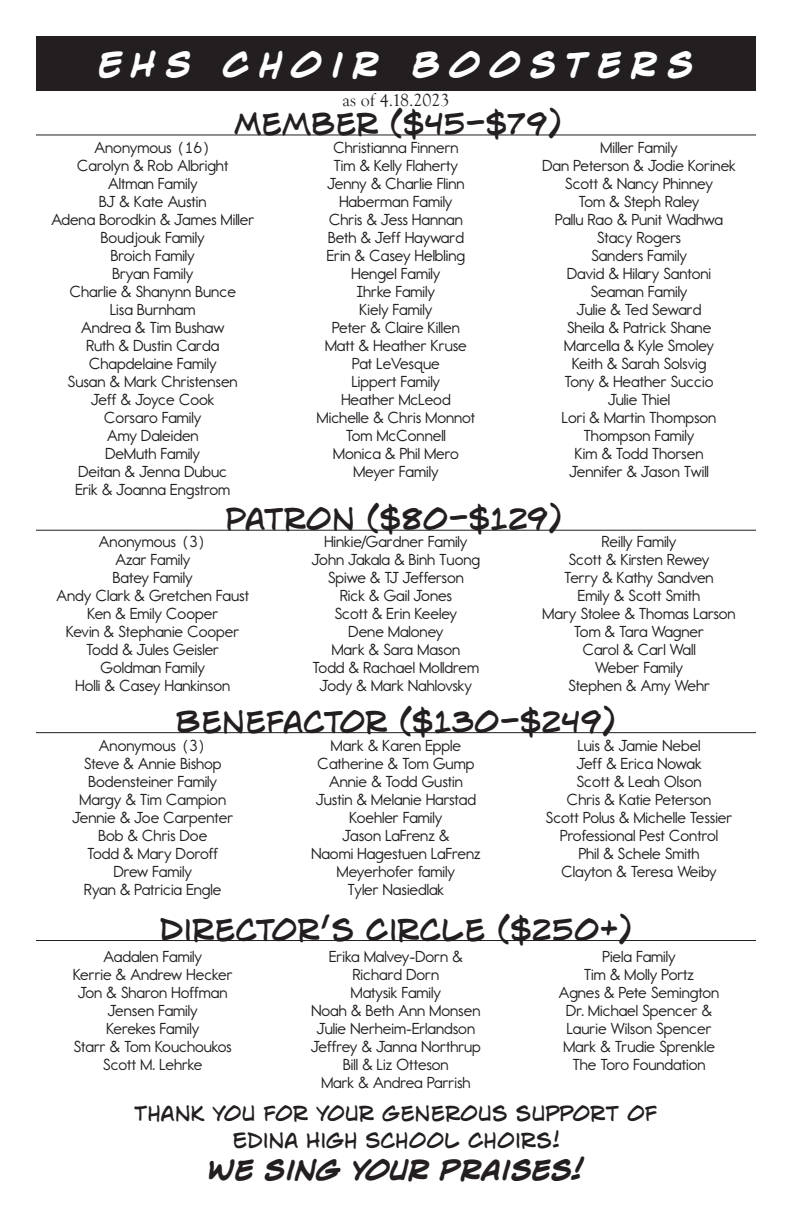
<style>
.page{position:relative;width:792px;height:1224px;background:#fff}
.page>*{position:absolute;margin:0;border:0;box-sizing:border-box;transform-origin:0 0}
.Headers{font:italic 700 32.4px "Lint Mc Cree Intl BB";letter-spacing:.3em;color:#fff}
.t1{font:32px "Lint Mc Cree Intl BB";color:#231f20}
.t2{font:italic 700 26px "Lint Mc Cree Intl BB";color:#231f20}
.t3{font:22px/26.4px "Lint Mc Cree Intl BB";color:#231f20;text-align:center}
.t4{font:18px "Goudy Old Style T";color:#231f20}
.t5{font:16px/18px "Report School Rg";color:#231f20;text-align:center}
</style>
<div class="page">
<div style="left:36px;top:36px;width:720px;height:55px;background:#231f20"></div>
<hr style="left:36px;top:135px;width:720px;height:1px;background:#231f20">
<hr style="left:36px;top:530px;width:720px;height:1px;background:#231f20">
<hr style="left:36px;top:732px;width:720px;height:1px;background:#231f20">
<hr style="left:36px;top:940px;width:720px;height:1px;background:#231f20">
<p class="Headers" style="left:97px;top:44px;width:599px">EHS CHOIR BOOSTERS</p>
<p class="t4" style="left:343px;top:91px;width:108px">as of 4.18.2023</p>
<p class="t1" style="left:234px;top:103px;width:329px">MEMBER ($45-$79)</p>
<p class="t5" style="left:95px;top:139px;width:118px">Anonymous (16)</p>
<p class="t5" style="left:77px;top:157px;width:153px">Carolyn &amp; Rob Albright</p>
<p class="t5" style="left:108px;top:175px;width:91px">Altman Family</p>
<p class="t5" style="left:99px;top:193px;width:109px">BJ &amp; Kate Austin</p>
<p class="t5" style="left:51px;top:211px;width:204px">Adena Borodkin &amp; James Miller</p>
<p class="t5" style="left:101px;top:229px;width:105px">Boudjouk Family</p>
<p class="t5" style="left:111px;top:247px;width:85px">Broich Family</p>
<p class="t5" style="left:112px;top:265px;width:82px">Bryan Family</p>
<p class="t5" style="left:70px;top:283px;width:168px">Charlie &amp; Shanynn Bunce</p>
<p class="t5" style="left:110px;top:301px;width:87px">Lisa Burnham</p>
<p class="t5" style="left:81px;top:319px;width:145px">Andrea &amp; Tim Bushaw</p>
<p class="t5" style="left:86px;top:337px;width:134px">Ruth &amp; Dustin Carda</p>
<p class="t5" style="left:89px;top:355px;width:129px">Chapdelaine Family</p>
<p class="t5" style="left:68px;top:373px;width:171px">Susan &amp; Mark Christensen</p>
<p class="t5" style="left:91px;top:391px;width:125px">Jeff &amp; Joyce Cook</p>
<p class="t5" style="left:104px;top:409px;width:99px">Corsaro Family</p>
<p class="t5" style="left:107px;top:427px;width:93px">Amy Daleiden</p>
<p class="t5" style="left:105px;top:445px;width:96px">DeMuth Family</p>
<p class="t5" style="left:78px;top:463px;width:150px">Deitan &amp; Jenna Dubuc</p>
<p class="t5" style="left:75px;top:481px;width:156px">Erik &amp; Joanna Engstrom</p>
<p class="t5" style="left:317px;top:139px;width:160px">Christianna Finnern<br>Tim &amp; Kelly Flaherty<br>Jenny &amp; Charlie Flinn<br>Haberman Family<br>Chris &amp; Jess Hannan<br>Beth &amp; Jeff Hayward<br>Erin &amp; Casey Helbling<br>Hengel Family<br>Ihrke Family<br>Kiely Family<br>Peter &amp; Claire Killen<br>Matt &amp; Heather Kruse<br>Pat LeVesque<br>Lippert Family<br>Heather McLeod<br>Michelle &amp; Chris Monnot<br>Tom McConnell<br>Monica &amp; Phil Mero<br>Meyer Family</p>
<p class="t5" style="left:542px;top:139px;width:195px">Miller Family<br>Dan Peterson &amp; Jodie Korinek<br>Scott &amp; Nancy Phinney<br>Tom &amp; Steph Raley<br>Pallu Rao &amp; Punit Wadhwa<br>Stacy Rogers<br>Sanders Family<br>David &amp; Hilary Santoni<br>Seaman Family<br>Julie &amp; Ted Seward<br>Sheila &amp; Patrick Shane<br>Marcella &amp; Kyle Smoley<br>Keith &amp; Sarah Solsvig<br>Tony &amp; Heather Succio<br>Julie Thiel<br>Lori &amp; Martin Thompson<br>Thompson Family<br>Kim &amp; Todd Thorsen<br>Jennifer &amp; Jason Twill</p>
<p class="t1" style="left:225px;top:499px;width:339px">PATRON ($80-$129)</p>
<p class="t5" style="left:99px;top:532px;width:109px">Anonymous (3)</p>
<p class="t5" style="left:115px;top:550px;width:76px">Azar Family</p>
<p class="t5" style="left:113px;top:568px;width:81px">Batey Family</p>
<p class="t5" style="left:57px;top:586px;width:194px">Andy Clark &amp; Gretchen Faust</p>
<p class="t5" style="left:88px;top:604px;width:132px">Ken &amp; Emily Cooper</p>
<p class="t5" style="left:66px;top:622px;width:175px">Kevin &amp; Stephanie Cooper</p>
<p class="t5" style="left:87px;top:640px;width:134px">Todd &amp; Jules Geisler</p>
<p class="t5" style="left:101px;top:658px;width:106px">Goldman Family</p>
<p class="t5" style="left:76px;top:676px;width:156px">Holli &amp; Casey Hankinson</p>
<p class="t5" style="left:312px;top:532px;width:170px">Hinkie/Gardner Family<br>John Jakala &amp; Binh Tuong<br>Spiwe &amp; TJ Jefferson<br>Rick &amp; Gail Jones<br>Scott &amp; Erin Keeley<br>Dene Maloney<br>Mark &amp; Sara Mason<br>Todd &amp; Rachael Molldrem<br>Jody &amp; Mark Nahlovsky</p>
<p class="t5" style="left:543px;top:532px;width:195px">Reilly Family<br>Scott &amp; Kirsten Rewey<br>Terry &amp; Kathy Sandven<br>Emily &amp; Scott Smith<br>Mary Stolee &amp; Thomas Larson<br>Tom &amp; Tara Wagner<br>Carol &amp; Carl Wall<br>Weber Family<br>Stephen &amp; Amy Wehr</p>
<p class="t1" style="left:176px;top:701px;width:442px">BENEFACTOR ($130-$249)</p>
<p class="t5" style="left:99px;top:736px;width:109px">Anonymous (3)</p>
<p class="t5" style="left:84px;top:754px;width:139px">Steve &amp; Annie Bishop</p>
<p class="t5" style="left:89px;top:772px;width:130px">Bodensteiner Family</p>
<p class="t5" style="left:80px;top:790px;width:148px">Margy &amp; Tim Campion</p>
<p class="t5" style="left:73px;top:808px;width:162px">Jennie &amp; Joe Carpenter</p>
<p class="t5" style="left:98px;top:826px;width:110px">Bob &amp; Chris Doe</p>
<p class="t5" style="left:87px;top:844px;width:132px">Todd &amp; Mary Doroff</p>
<p class="t5" style="left:114px;top:862px;width:80px">Drew Family</p>
<p class="t5" style="left:84px;top:880px;width:139px">Ryan &amp; Patricia Engle</p>
<p class="t5" style="left:311px;top:736px;width:171px">Mark &amp; Karen Epple<br>Catherine &amp; Tom Gump<br>Annie &amp; Todd Gustin<br>Justin &amp; Melanie Harstad<br>Koehler Family<br>Jason LaFrenz &amp;<br>Naomi Hagestuen LaFrenz<br>Meyerhofer family<br>Tyler Nasiedlak</p>
<p class="t5" style="left:546px;top:736px;width:188px">Luis &amp; Jamie Nebel<br>Jeff &amp; Erica Nowak<br>Scott &amp; Leah Olson<br>Chris &amp; Katie Peterson<br>Scott Polus &amp; Michelle Tessier<br>Professional Pest Control<br>Phil &amp; Schele Smith<br>Clayton &amp; Teresa Weiby</p>
<p class="t1" style="left:160px;top:909px;width:474px">DIRECTOR’S CIRCLE ($250+)</p>
<p class="t5" style="left:103px;top:948px;width:100px">Aadalen Family</p>
<p class="t5" style="left:73px;top:966px;width:161px">Kerrie &amp; Andrew Hecker</p>
<p class="t5" style="left:78px;top:984px;width:151px">Jon &amp; Sharon Hoffman</p>
<p class="t5" style="left:108px;top:1002px;width:91px">Jensen Family</p>
<p class="t5" style="left:106px;top:1020px;width:94px">Kerekes Family</p>
<p class="t5" style="left:74px;top:1038px;width:159px">Starr &amp; Tom Kouchoukos</p>
<p class="t5" style="left:103px;top:1056px;width:101px">Scott M. Lehrke</p>
<p class="t5" style="left:311px;top:948px;width:171px">Erika Malvey-Dorn &amp;<br>Richard Dorn<br>Matysik Family<br>Noah &amp; Beth Ann Monsen<br>Julie Nerheim-Erlandson<br>Jeffrey &amp; Janna Northrup<br>Bill &amp; Liz Otteson<br>Mark &amp; Andrea Parrish</p>
<p class="t5" style="left:559px;top:948px;width:162px">Piela Family<br>Tim &amp; Molly Portz<br>Agnes &amp; Pete Semington<br>Dr. Michael Spencer &amp;<br>Laurie Wilson Spencer<br>Mark &amp; Trudie Sprenkle<br>The Toro Foundation</p>
<p class="t3" style="left:134px;top:1099px;width:525px">THANK YOU FOR YOUR GENEROUS SUPPORT OF<br>EDINA HIGH SCHOOL CHOIRS!</p>
<p class="t2" style="left:208px;top:1153px;width:378px">WE SING YOUR PRAISES!</p>
</div>
